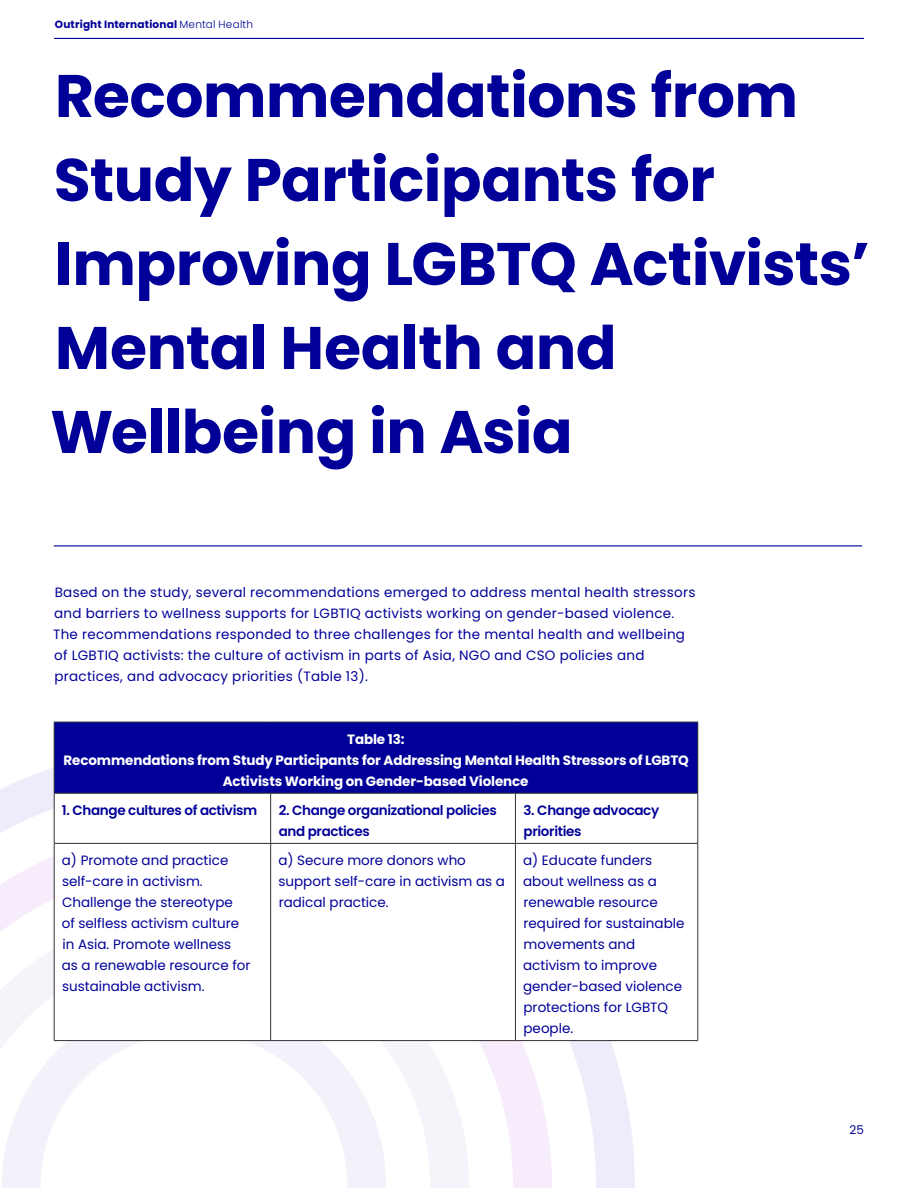
<style>
.page{position:relative;width:918px;height:1188px;background:#fff}
.page>*{position:absolute;margin:0;border:0;box-sizing:border-box;transform-origin:0 0}
.Heading_1{font:700 60px/84px "Poppins";letter-spacing:-.01em;color:#009}
.Contents{font:13.5px/21px "Poppins";color:#009}
.Contents-2{font:13.5px/21px "Poppins";letter-spacing:.02em;color:#009}
.Contents-3{font:700 13.5px/21px "Poppins";letter-spacing:-.01em;color:#fff;text-align:center}
.Contents-4{font:600 13.5px/21px "Poppins";letter-spacing:-.025em;color:#009}
.Body_text_1{font:12px "Poppins";color:#009}
.t1{font:700 10.5px "Poppins";letter-spacing:.02em;color:#009}
.s1{font-weight:300}
</style>
<div class="page">
<hr style="left:54px;top:38px;width:810px;height:1px;background:#009">
<svg style="left:0;top:745px;width:635px;height:443px"></svg>
<svg style="left:0;top:828px;width:552px;height:360px"></svg>
<svg style="left:0;top:910px;width:469px;height:278px"></svg>
<svg style="left:2px;top:993px;width:384px;height:195px"></svg>
<hr style="left:54px;top:545px;width:808px;height:1px;background:#009">
<div style="left:54px;top:722px;width:644px;height:71px;background:#009"></div>
<svg style="left:55px;top:794px;width:643px;height:246px"></svg>
<hr style="left:54px;top:722px;width:217px;height:1px;background:#333">
<hr style="left:54px;top:722px;width:1px;height:71px;background:#333">
<hr style="left:271px;top:722px;width:244px;height:1px;background:#333">
<hr style="left:515px;top:722px;width:183px;height:1px;background:#333">
<hr style="left:698px;top:722px;width:1px;height:71px;background:#333">
<hr style="left:54px;top:793px;width:217px;height:1px;background:#333">
<hr style="left:271px;top:793px;width:244px;height:1px;background:#333">
<hr style="left:515px;top:793px;width:183px;height:1px;background:#333">
<hr style="left:54px;top:793px;width:1px;height:50px;background:#333">
<hr style="left:270px;top:793px;width:1px;height:50px;background:#333">
<hr style="left:515px;top:793px;width:1px;height:50px;background:#333">
<hr style="left:698px;top:793px;width:1px;height:50px;background:#333">
<hr style="left:54px;top:843px;width:217px;height:1px;background:#333">
<hr style="left:54px;top:844px;width:1px;height:196px;background:#333">
<hr style="left:271px;top:843px;width:244px;height:1px;background:#333">
<hr style="left:270px;top:844px;width:1px;height:196px;background:#333">
<hr style="left:515px;top:843px;width:183px;height:1px;background:#333">
<hr style="left:515px;top:844px;width:1px;height:196px;background:#333">
<hr style="left:698px;top:844px;width:1px;height:196px;background:#333">
<hr style="left:54px;top:1040px;width:217px;height:1px;background:#333">
<hr style="left:271px;top:1040px;width:244px;height:1px;background:#333">
<hr style="left:515px;top:1040px;width:183px;height:1px;background:#333">
<p class="t1" style="left:55px;top:19px;width:200px">Outright International <span class="s1">Mental Health</span></p>
<p class="Heading_1" style="left:50px;top:54px;width:821px">Recommendations from<br>Study Participants for<br>Improving LGBTQ Activists’<br>Mental Health and<br>Wellbeing in Asia</p>
<p class="Contents-2" style="left:53px;top:582px;width:644px">Based on the study, several recommendations emerged to address mental health stressors and barriers to wellness supports for LGBTIQ activists working on gender-based violence.<br>The recommendations responded to three challenges for the mental health and wellbeing of LGBTIQ activists: the culture of activism in parts of Asia, NGO and CSO policies and practices, and advocacy priorities (Table 13).</p>
<p class="Contents-3" style="left:64px;top:729px;width:627px">Table 13:<br>Recommendations from Study Participants for Addressing Mental Health Stressors of LGBTQ<br>Activists Working on Gender-based Violence</p>
<p class="Contents-4" style="left:62px;top:800px;width:197px">1. Change cultures of activism</p>
<p class="Contents-4" style="left:279px;top:800px;width:220px">2. Change organizational policies and practices</p>
<p class="Contents-4" style="left:524px;top:800px;width:137px">3. Change advocacy priorities</p>
<p class="Contents" style="left:62px;top:850px;width:190px">a) Promote and practice self-care in activism.<br>Challenge the stereotype<br>of selfless activism culture in Asia. Promote wellness<br>as a renewable resource for sustainable activism.</p>
<p class="Contents" style="left:278px;top:850px;width:228px">a) Secure more donors who support self-care in activism as a radical practice.</p>
<p class="Contents" style="left:523px;top:850px;width:163px">a) Educate funders about wellness as a renewable resource required for sustainable movements and activism to improve gender-based violence protections for LGBTQ people.</p>
<p class="Body_text_1" style="left:850px;top:1123px;width:16px">25</p>
</div>
